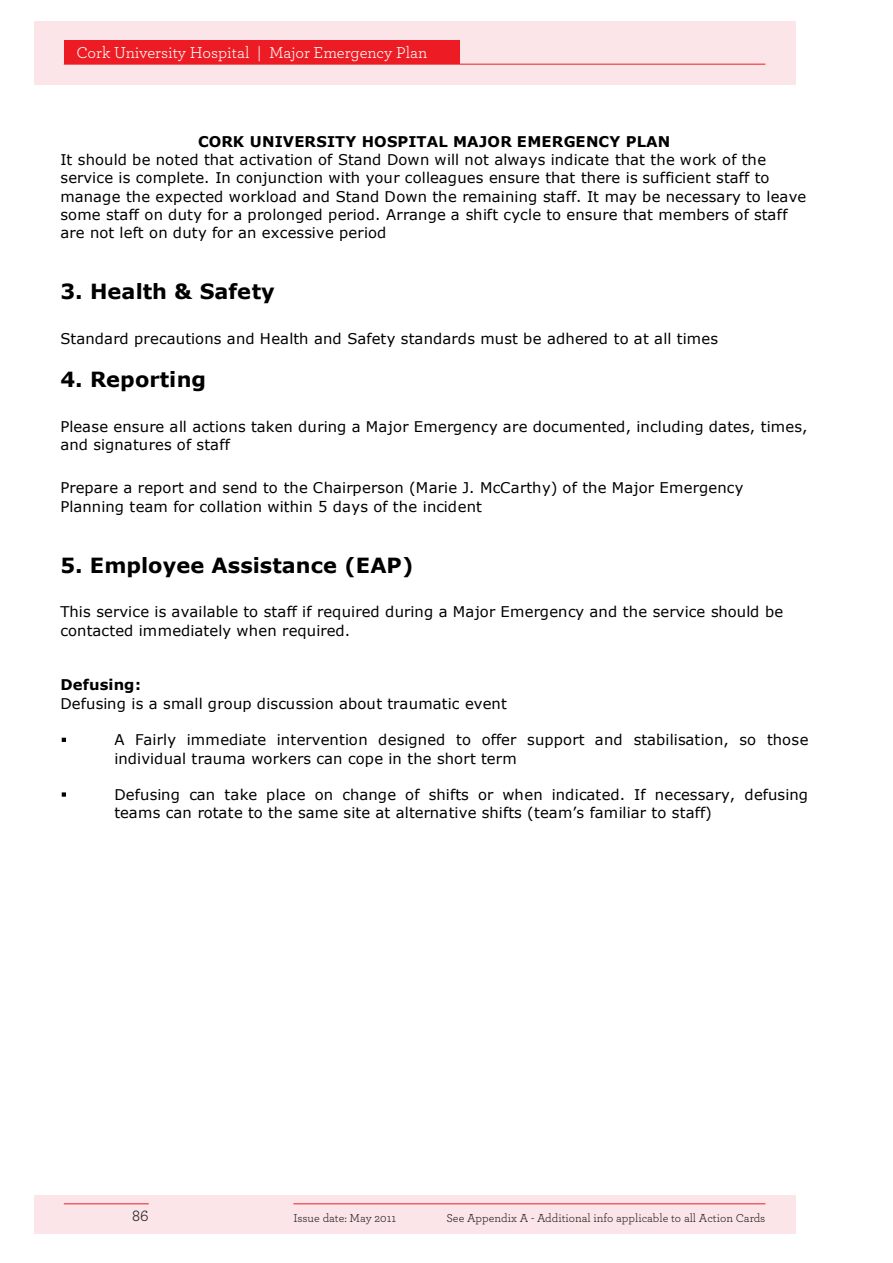
<style>
.page{position:relative;width:893px;height:1263px;background:#fff}
.page>*{position:absolute;margin:0;border:0;box-sizing:border-box;transform-origin:0 0}
.t1{font:700 20.85px "Verdana";letter-spacing:.005em;color:#000}
.t2{font:16.5px "Archer";color:#fff}
.t3{font:16.5px "Archer";color:#221f1f}
.t4{font:14.7px/18.1px "Verdana";letter-spacing:.01em;color:#000}
.t5{font:700 14.7px "Verdana";letter-spacing:.01em;color:#000}
.t6{font:12px "Archer";color:#221f1f}
</style>
<div class="page">
<div style="left:34px;top:1195px;width:761px;height:38px;background:#fbe5e9"></div>
<div style="left:34px;top:21px;width:761px;height:64px;background:#fbe5e9"></div>
<div style="left:64px;top:40px;width:395px;height:24px;background:#ed1c24"></div>
<hr style="left:64px;top:64px;width:701px;height:1px;background:#ed1c24">
<hr style="left:64px;top:1203px;width:85px;height:1px;background:#ed1c24">
<hr style="left:293px;top:1203px;width:472px;height:1px;background:#ed1c24">
<svg style="left:62px;top:738px;width:4px;height:4px"></svg>
<svg style="left:62px;top:792px;width:4px;height:5px"></svg>
<p class="t2" style="left:77px;top:45px;width:352px">Cork University Hospital | Major Emergency Plan</p>
<p class="t5" style="left:198px;top:136px;width:474px">CORK UNIVERSITY HOSPITAL MAJOR EMERGENCY PLAN</p>
<p class="t4" style="left:60px;top:152px;width:747px">It should be noted that activation of Stand Down will not always indicate that the work of the service is complete. In conjunction with your colleagues ensure that there is sufficient staff to manage the expected workload and Stand Down the remaining staff. It may be necessary to leave some staff on duty for a prolonged period. Arrange a shift cycle to ensure that members of staff are not left on duty for an excessive period</p>
<h1 class="t1" style="left:60px;top:283px;width:216px">3. Health &amp; Safety</h1>
<p class="t4" style="left:60px;top:331px;width:659px">Standard precautions and Health and Safety standards must be adhered to at all times</p>
<h1 class="t1" style="left:60px;top:371px;width:147px">4. Reporting</h1>
<p class="t4" style="left:60px;top:418px;width:748px">Please ensure all actions taken during a Major Emergency are documented, including dates, times, and signatures of staff</p>
<p class="t4" style="left:60px;top:480px;width:684px">Prepare a report and send to the Chairperson (Marie J. McCarthy) of the Major Emergency<br>Planning team for collation within 5 days of the incident</p>
<h1 class="t1" style="left:60px;top:557px;width:354px">5. Employee Assistance (EAP)</h1>
<p class="t4" style="left:60px;top:604px;width:724px">This service is available to staff if required during a Major Emergency and the service should be contacted immediately when required.</p>
<p class="t5" style="left:60px;top:679px;width:82px">Defusing:</p>
<p class="t4" style="left:60px;top:696px;width:448px">Defusing is a small group discussion about traumatic event</p>
<p class="t4" style="left:114px;top:732px;width:696px">A Fairly immediate intervention designed to offer support and stabilisation, so those individual trauma workers can cope in the short term</p>
<p class="t4" style="left:114px;top:787px;width:695px">Defusing can take place on change of shifts or when indicated. If necessary, defusing teams can rotate to the same site at alternative shifts (team’s familiar to staff)</p>
<p class="t3" style="left:132px;top:1208px;width:18px">86</p>
<p class="t6" style="left:293px;top:1212px;width:104px">Issue date: May 2011</p>
<p class="t6" style="left:446px;top:1212px;width:320px">See Appendix A - Additional info applicable to all Action Cards</p>
</div>
